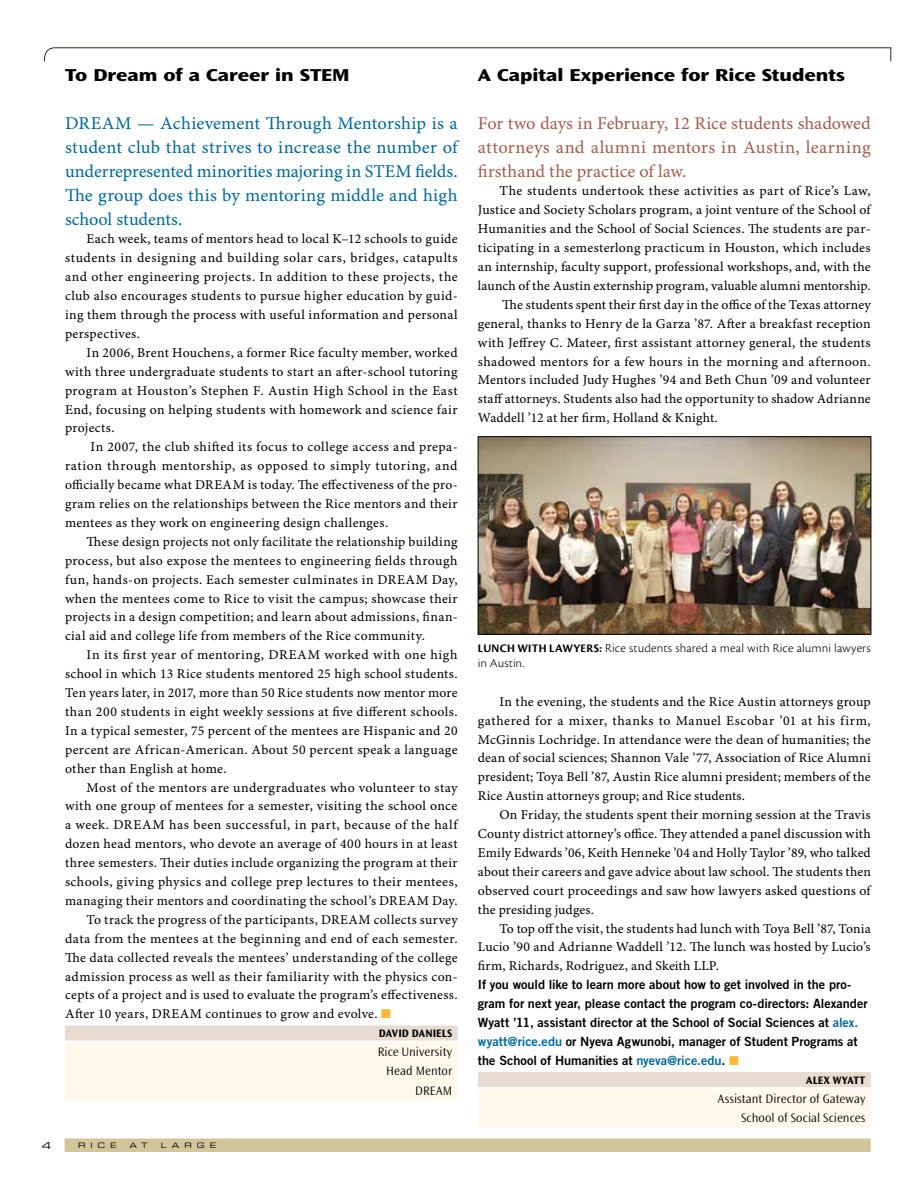
<style>
.page{position:relative;width:918px;height:1188px;background:#fff}
.page>*{position:absolute;margin:0;border:0;box-sizing:border-box;transform-origin:0 0}
.t1{font:18px/24px "Minion Pro Capt";color:#00699e;text-align:justify}
.t2{font:18px/24px "Minion Pro Capt";letter-spacing:.015em;color:#a55d4f;text-align:justify}
.t3{font:800 expanded 18px "Ocean Sans Std";color:#000}
.t4{font:13.5px/18.9px "Minion Pro Capt";letter-spacing:.02em;color:#000;text-align:justify}
.t5{font:13.5px "Minion Pro Capt";letter-spacing:.04em;color:#000}
.t6{font:12.75px/18.9px "Trade Gothic LT Std Bd 2";color:#000}
.t7{font:300 12.75px/19px "Ocean Sans Std";letter-spacing:.005em;color:#000;text-align:right}
.t8{font:12.75px/15px "Cronos Pro Lt Capt";letter-spacing:.005em;color:#000}
.t9{font:700 11.25px "Ocean Sans Std";letter-spacing:.01em;color:#000}
.t10{font:9.75px "Eurostile LT Std Ex 2";color:#000}
.t11{font:7.5px "Eurostile LT Std Ex 2";letter-spacing:.655em;color:#000}
.s1{color:#fcb833}
.s2{font-family:"Cronos Pro Bold Disp";font-size:12px}
.s3{color:#00699e}
</style>
<div class="page">
<img style="left:480px;top:438px;width:389px;height:194px">
<div style="left:478px;top:436px;width:393px;height:198px;border:1px solid #000"></div>
<svg style="left:44px;top:47px;width:848px;height:15px"></svg>
<div style="left:65px;top:1139px;width:806px;height:13px;background:#d2c598"></div>
<div style="left:478px;top:1072px;width:393px;height:15px;background:#e8dbd0"></div>
<div style="left:478px;top:1089px;width:393px;height:19px;background:#fff8eb"></div>
<div style="left:478px;top:1108px;width:393px;height:19px;background:#fff8eb"></div>
<div style="left:65px;top:1026px;width:393px;height:15px;background:#e8dbd0"></div>
<div style="left:65px;top:1042px;width:393px;height:20px;background:#fff8eb"></div>
<div style="left:65px;top:1061px;width:393px;height:20px;background:#fff8eb"></div>
<div style="left:65px;top:1081px;width:393px;height:19px;background:#fff8eb"></div>
<h1 class="t3" style="left:65px;top:64px;width:286px">To Dream of a Career in STEM</h1>
<h1 class="t1" style="left:65px;top:112px;width:394px">DREAM — Achievement Through Mentorship is a student club that strives to increase the number of underrepresented minorities majoring in STEM fields.<br>The group does this by mentoring middle and high school students.</h1>
<p class="t4" style="left:65px;top:230px;width:394px;text-indent:22px">Each week, teams of mentors head to local K–12 schools to guide students in designing and building solar cars, bridges, catapults and other engineering projects. In addition to these projects, the club also encourages students to pursue higher education by guid&shy;ing them through the process with useful information and personal perspectives.</p>
<p class="t4" style="left:65px;top:344px;width:394px;text-indent:22px">In 2006, Brent Houchens, a former Rice faculty member, worked with three undergraduate students to start an after-school tutoring program at Houston’s Stephen F. Austin High School in the East End, focusing on helping students with homework and science fair projects.</p>
<p class="t4" style="left:65px;top:438px;width:394px;text-indent:25px">In 2007, the club shifted its focus to college access and prepa&shy;ration through mentorship, as opposed to simply tutoring, and officially became what DREAM is today. The effectiveness of the pro&shy;gram relies on the relationships between the Rice mentors and their mentees as they work on engineering design challenges.</p>
<p class="t4" style="left:65px;top:533px;width:394px;text-indent:22px">These design projects not only facilitate the relationship building process, but also expose the mentees to engineering fields through fun, hands-on projects. Each semester culminates in DREAM Day, when the mentees come to Rice to visit the campus; showcase their projects in a design competition; and learn about admissions, finan&shy;cial aid and college life from members of the Rice community.</p>
<p class="t4" style="left:65px;top:646px;width:394px;text-indent:22px">In its first year of mentoring, DREAM worked with one high school in which 13 Rice students mentored 25 high school students.<br>Ten years later, in 2017, more than 50 Rice students now mentor more than 200 students in eight weekly sessions at five different schools.<br>In a typical semester, 75 percent of the mentees are Hispanic and 20 percent are African-American. About 50 percent speak a language other than English at home.</p>
<p class="t4" style="left:87px;top:778px;width:373px">Most of the mentors are undergraduates who volunteer to stay</p>
<p class="t4" style="left:65px;top:797px;width:394px">with one group of mentees for a semester, visiting the school once</p>
<p class="t5" style="left:65px;top:817px;width:394px">a week. DREAM has been successful, in part, because of the half</p>
<p class="t4" style="left:65px;top:835px;width:394px">dozen head mentors, who devote an average of 400 hours in at least</p>
<p class="t4" style="left:65px;top:854px;width:394px">three semesters. Their duties include organizing the program at their</p>
<p class="t4" style="left:65px;top:873px;width:394px">schools, giving physics and college prep lectures to their mentees,</p>
<p class="t4" style="left:65px;top:892px;width:394px">managing their mentors and coordinating the school’s DREAM Day.</p>
<p class="t4" style="left:87px;top:911px;width:373px">To track the progress of the participants, DREAM collects survey</p>
<p class="t4" style="left:65px;top:930px;width:394px">data from the mentees at the beginning and end of each semester.</p>
<p class="t4" style="left:65px;top:949px;width:394px">The data collected reveals the mentees’ understanding of the college</p>
<p class="t4" style="left:65px;top:967px;width:394px">admission process as well as their familiarity with the physics con-</p>
<p class="t4" style="left:65px;top:986px;width:394px">cepts of a project and is used to evaluate the program’s effectiveness.</p>
<p class="t4" style="left:65px;top:1005px;width:327px">After 10 years, DREAM continues to grow and evolve. <span class="s1">■</span></p>
<p class="t9" style="left:379px;top:1027px;width:75px">DAVID DANIELS</p>
<p class="t7" style="left:378px;top:1043px;width:76px">Rice University<br>Head Mentor<br>DREAM</p>
<p class="t10" style="left:42px;top:1139px;width:11px">4</p>
<p class="t11" style="left:78px;top:1141px;width:40px">RICE</p>
<p class="t11" style="left:130px;top:1141px;width:20px">A T</p>
<p class="t11" style="left:161px;top:1141px;width:57px">LARGE</p>
<h1 class="t3" style="left:478px;top:64px;width:369px">A Capital Experience for Rice Students</h1>
<h1 class="t2" style="left:478px;top:112px;width:394px">For two days in February, 12 Rice students shadowed attorneys and alumni mentors in Austin, learning firsthand the practice of law.</h1>
<p class="t4" style="left:500px;top:182px;width:373px">The students undertook these activities as part of Rice’s Law,</p>
<p class="t4" style="left:478px;top:201px;width:394px">Justice and Society Scholars program, a joint venture of the School of</p>
<p class="t4" style="left:478px;top:220px;width:394px">Humanities and the School of Social Sciences. The students are par-</p>
<p class="t4" style="left:478px;top:239px;width:394px">ticipating in a semesterlong practicum in Houston, which includes</p>
<p class="t4" style="left:478px;top:258px;width:394px">an internship, faculty support, professional workshops, and, with the</p>
<p class="t4" style="left:478px;top:277px;width:394px">launch of the Austin externship program, valuable alumni mentorship.</p>
<p class="t4" style="left:502px;top:296px;width:370px">The students spent their first day in the office of the Texas attorney</p>
<p class="t4" style="left:478px;top:315px;width:394px">general, thanks to Henry de la Garza ’87. After a breakfast reception</p>
<p class="t4" style="left:478px;top:334px;width:394px">with Jeffrey C. Mateer, first assistant attorney general, the students</p>
<p class="t4" style="left:478px;top:352px;width:394px">shadowed mentors for a few hours in the morning and afternoon.</p>
<p class="t4" style="left:478px;top:371px;width:394px">Mentors included Judy Hughes ’94 and Beth Chun ’09 and volunteer</p>
<p class="t4" style="left:478px;top:390px;width:394px">staff attorneys. Students also had the opportunity to shadow Adrianne</p>
<p class="t4" style="left:478px;top:409px;width:241px">Waddell ’12 at her firm, Holland &amp; Knight.</p>
<p class="t8" style="left:478px;top:641px;width:394px"><span class="s2">LUNCH WITH LAWYERS:</span> Rice students shared a meal with Rice alumni lawyers in Austin.</p>
<p class="t4" style="left:478px;top:693px;width:394px;text-indent:22px">In the evening, the students and the Rice Austin attorneys group gathered for a mixer, thanks to Manuel Escobar ’01 at his firm, McGinnis Lochridge. In attendance were the dean of humanities; the dean of social sciences; Shannon Vale ’77, Association of Rice Alumni president; Toya Bell ’87, Austin Rice alumni president; members of the Rice Austin attorneys group; and Rice students.</p>
<p class="t4" style="left:478px;top:806px;width:394px;text-indent:22px">On Friday, the students spent their morning session at the Travis County district attorney’s office. They attended a panel discussion with Emily Edwards ’06, Keith Henneke ’04 and Holly Taylor ’89, who talked about their careers and gave advice about law school. The students then observed court proceedings and saw how lawyers asked questions of the presiding judges.</p>
<p class="t4" style="left:478px;top:919px;width:394px;text-indent:22px">To top off the visit, the students had lunch with Toya Bell ’87, Tonia Lucio ’90 and Adrianne Waddell ’12. The lunch was hosted by Lucio’s firm, Richards, Rodriguez, and Skeith LLP.</p>
<p class="t6" style="left:478px;top:975px;width:391px">If you would like to learn more about how to get involved in the pro&shy;gram for next year, please contact the program co-directors: Alexander Wyatt ’11, assistant director at the School of Social Sciences at <span class="s3">alex. wyatt@rice.edu</span> or Nyeva Agwunobi, manager of Student Programs at the School of Humanities at <span class="s3">nyeva@rice.edu</span>. <span class="s1">■</span></p>
<p class="t9" style="left:806px;top:1074px;width:61px">ALEX WYATT</p>
<p class="t7" style="left:718px;top:1089px;width:149px">Assistant Director of Gateway<br>School of Social Sciences</p>
</div>
